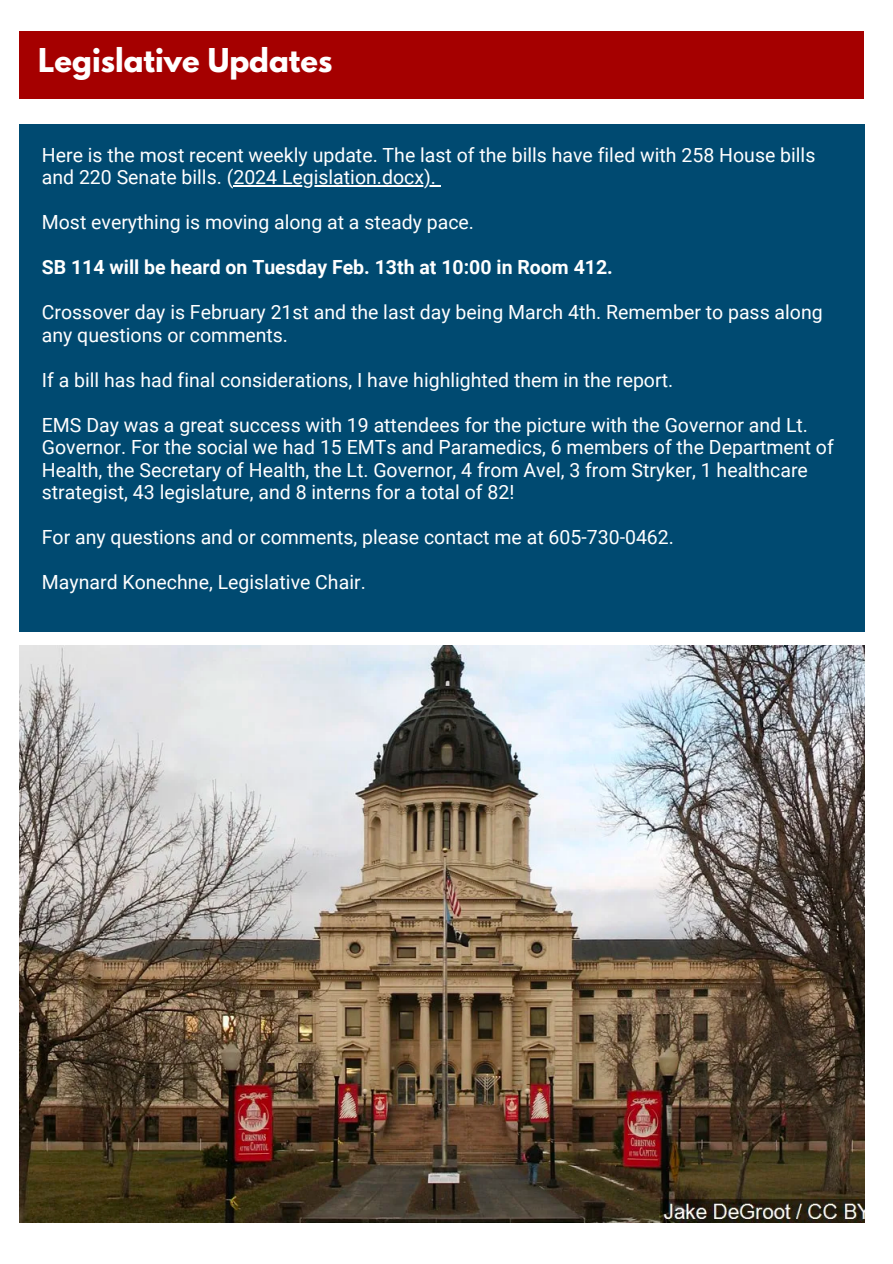
<style>
.page{position:relative;width:893px;height:1264px;background:#fff}
.page>*{position:absolute;margin:0;border:0;box-sizing:border-box;transform-origin:0 0}
.t1{font:700 29.1px "League Spartan";color:#fff}
.t2{font:19.5px/22.5px "Roboto";color:#fff}
.t3{font:700 19.5px "Roboto";color:#fff}
</style>
<div class="page">
<div style="left:19px;top:125px;width:845px;height:506px;background:#004a71"></div>
<hr style="left:233px;top:185px;width:203px;height:1px;background:#fff">
<img style="left:19px;top:645px;width:845px;height:577px">
<div style="left:19px;top:31px;width:844px;height:67px;background:#a50000"></div>
<p class="t1" style="left:38px;top:45px;width:295px">Legislative Updates</p>
<h1 class="t2" style="left:42px;top:144px;width:775px">Here is the most recent weekly update. The last of the bills have filed with 258 House bills and 220 Senate bills. (2024 Legislation.docx).</h1>
<p class="t2" style="left:42px;top:211px;width:433px">Most everything is moving along at a steady pace.</p>
<p class="t3" style="left:42px;top:256px;width:572px">SB 114 will be heard on Tuesday Feb. 13th at 10:00 in Room 412.</p>
<h2 class="t2" style="left:42px;top:301px;width:782px">Crossover day is February 21st and the last day being March 4th. Remember to pass along any questions or comments.</h2>
<p class="t2" style="left:42px;top:369px;width:632px">If a bill has had final considerations, I have highlighted them in the report.</p>
<p class="t2" style="left:42px;top:414px;width:793px">EMS Day was a great success with 19 attendees for the picture with the Governor and Lt.<br>Governor. For the social we had 15 EMTs and Paramedics, 6 members of the Department of Health, the Secretary of Health, the Lt. Governor, 4 from Avel, 3 from Stryker, 1 healthcare strategist, 43 legislature, and 8 interns for a total of 82!</p>
<p class="t2" style="left:42px;top:526px;width:633px">For any questions and or comments, please contact me at 605-730-0462.</p>
<p class="t2" style="left:42px;top:571px;width:325px">Maynard Konechne, Legislative Chair.</p>
</div>
